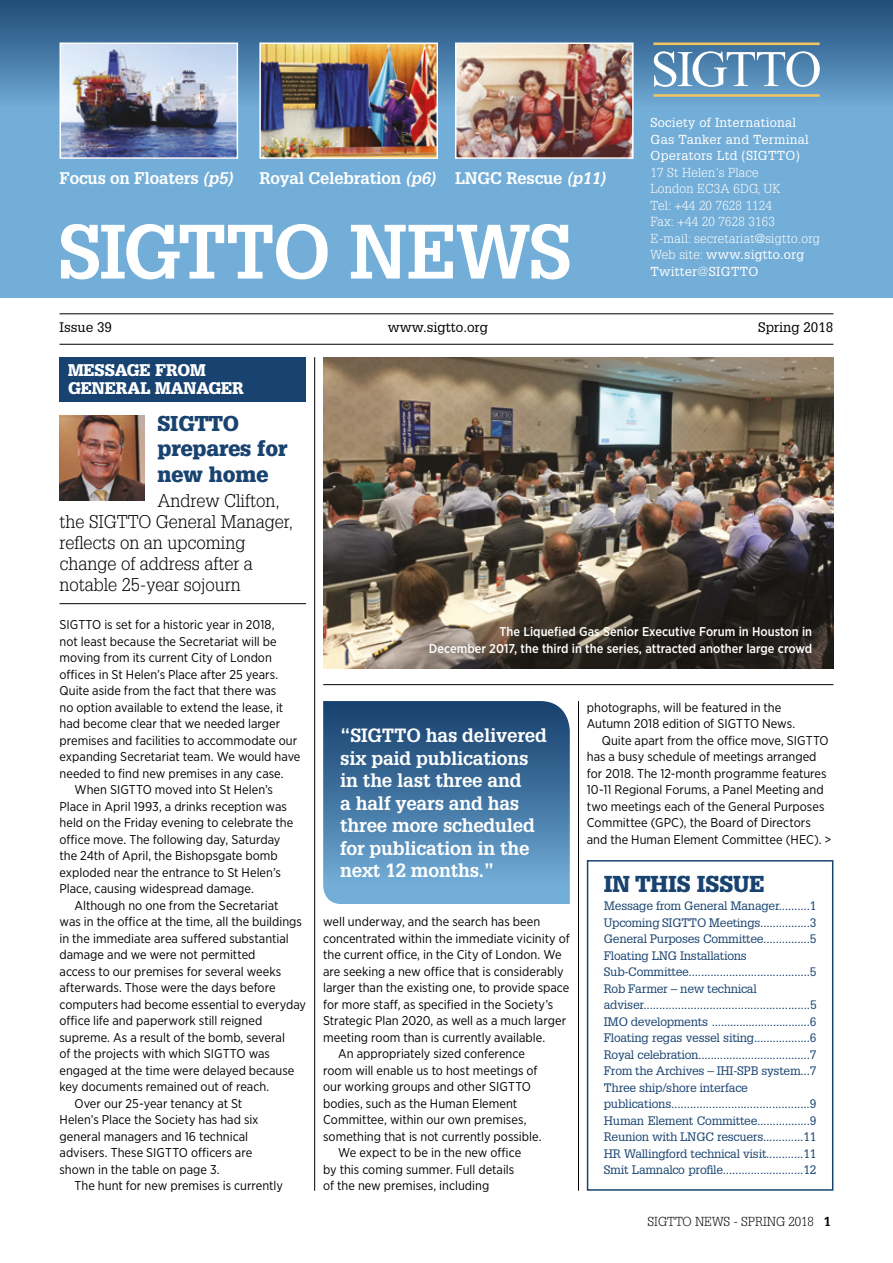
<style>
.page{position:relative;width:893px;height:1263px;background:#fff}
.page>*{position:absolute;margin:0;border:0;box-sizing:border-box;transform-origin:0 0}
.t1{font:700 75px "Glypha";letter-spacing:-.025em;color:#fff}
.t2{font:51.3px "Mongolian Baiti";letter-spacing:-.05em;color:#fff}
.t3{font:900 22.5px "Glypha";color:#184370}
.t4{font:900 21px/25.5px "Glypha";color:#184370}
.t5{font:700 18.75px/22.5px "Glypha";letter-spacing:-.01em;color:#fff}
.t6{font:300 18px/21px "Glypha";color:#000}
.t7{font:700 16.5px "Glypha";letter-spacing:-.01em;color:#fff}
.t8{font:900 16.5px/18px "Glypha";color:#fff}
.t9{font:13.5px "Glypha";color:#000}
.t10{font:12.75px "Gotham Narrow";color:#000}
.t11{font:300 12.75px/16.5px "Glypha";letter-spacing:.02em;color:#fff}
.t12{font:500 12.75px/16.5px "Gotham Narrow";color:#fff;text-align:right}
.t13{font:12.75px/16.5px "Glypha";letter-spacing:.02em;color:#fff}
.t14{font:300 12.75px "Glypha";color:#000}
.t15{font:12px/16.5px "Glypha";letter-spacing:-.02em;color:#184370}
.s1{font-style:italic}
.s2{font-weight:400}
.s3{font-weight:700}
</style>
<div class="page">
<svg style="left:0;top:0;width:893px;height:298px;background:#639bc5"></svg>
<svg style="left:323px;top:701px;width:247px;height:203px;background:#4779a5"></svg>
<img style="left:323px;top:357px;width:510px;height:312px">
<div style="left:587px;top:860px;width:246px;height:331px;border:2px solid #184370"></div>
<hr style="left:314px;top:357px;width:1px;height:834px;background:#000">
<hr style="left:578px;top:701px;width:1px;height:490px;background:#000">
<hr style="left:60px;top:344px;width:773px;height:1px;background:#000">
<hr style="left:60px;top:314px;width:773px;height:1px;background:#000">
<hr style="left:60px;top:603px;width:246px;height:1px;background:#000">
<div style="left:60px;top:357px;width:246px;height:45px;background:#184370"></div>
<hr style="left:653px;top:43px;width:167px;height:2px;background:#f1c55f">
<hr style="left:653px;top:94px;width:167px;height:3px;background:#f1c55f">
<img style="left:60px;top:415px;width:85px;height:85px">
<img style="left:262px;top:46px;width:173px;height:110px">
<div style="left:259px;top:43px;width:179px;height:116px;border:2px solid #fff"></div>
<img style="left:63px;top:46px;width:172px;height:110px">
<div style="left:60px;top:43px;width:178px;height:116px;border:2px solid #fff"></div>
<img style="left:458px;top:46px;width:173px;height:110px">
<div style="left:455px;top:43px;width:179px;height:116px;border:2px solid #fff"></div>
<hr style="left:323px;top:684px;width:510px;height:1px;background:#000">
<p class="t7" style="left:60px;top:168px;width:175px">Focus on Floaters <span class="s1">(p5)</span></p>
<p class="t7" style="left:259px;top:168px;width:348px">Royal Celebration <span class="s1">(p6)</span> LNGC Rescue <span class="s1">(p11)</span></p>
<h1 class="t1" style="left:58px;top:205px;width:515px">SIGTTO NEWS</h1>
<h2 class="t2" style="left:651px;top:42px;width:173px">SIGTTO</h2>
<p class="t13" style="left:651px;top:114px;width:160px">Society of International<br>Gas Tanker and Terminal<br>Operators Ltd (SIGTTO)</p>
<p class="t11" style="left:651px;top:164px;width:171px">17 St Helen’s Place<br>London EC3A 6DG, UK<br>Tel: +44 20 7628 1124<br>Fax: +44 20 7628 3163<br>E-mail: secretariat@sigtto.org<br>Web site: <span class="s2">www.sigtto.org<br>Twitter@SIGTTO</span></p>
<p class="t9" style="left:60px;top:319px;width:54px">Issue 39</p>
<p class="t9" style="left:388px;top:319px;width:102px">www.sigtto.org</p>
<p class="t9" style="left:758px;top:319px;width:77px">Spring 2018</p>
<p class="t8" style="left:68px;top:361px;width:178px">MESSAGE FROM<br>GENERAL MANAGER</p>
<h3 class="t4" style="left:157px;top:410px;width:132px">SIGTTO prepares for new home</h3>
<h3 class="t6" style="left:60px;top:491px;width:235px;text-indent:98px">Andrew Clifton, the SIGTTO General Manager, reflects on an upcoming change of address after a notable 25-year sojourn</h3>
<p class="t10" style="left:60px;top:617px;width:217px">SIGTTO is set for a historic year in 2018,</p>
<p class="t10" style="left:60px;top:633px;width:219px">not least because the Secretariat will be</p>
<p class="t10" style="left:60px;top:650px;width:214px">moving from its current City of London</p>
<p class="t10" style="left:60px;top:666px;width:220px">offices in St Helen’s Place after 25 years.</p>
<p class="t10" style="left:60px;top:683px;width:218px">Quite aside from the fact that there was</p>
<p class="t10" style="left:60px;top:699px;width:225px">no option available to extend the lease, it</p>
<p class="t10" style="left:60px;top:716px;width:222px">had become clear that we needed larger</p>
<p class="t10" style="left:60px;top:732px;width:239px">premises and facilities to accommodate our</p>
<p class="t10" style="left:60px;top:749px;width:242px">expanding Secretariat team. We would have</p>
<p class="t10" style="left:60px;top:765px;width:226px">needed to find new premises in any case.</p>
<p class="t10" style="left:75px;top:782px;width:200px">When SIGTTO moved into St Helen’s</p>
<p class="t10" style="left:60px;top:798px;width:229px">Place in April 1993, a drinks reception was</p>
<p class="t10" style="left:60px;top:815px;width:235px">held on the Friday evening to celebrate the</p>
<p class="t10" style="left:60px;top:831px;width:222px">office move. The following day, Saturday</p>
<p class="t10" style="left:60px;top:848px;width:220px">the 24th of April, the Bishopsgate bomb</p>
<p class="t10" style="left:60px;top:864px;width:223px">exploded near the entrance to St Helen’s</p>
<p class="t10" style="left:60px;top:881px;width:196px">Place, causing widespread damage.</p>
<p class="t10" style="left:75px;top:897px;width:205px">Although no one from the Secretariat</p>
<p class="t10" style="left:60px;top:914px;width:244px">was in the office at the time, all the buildings</p>
<p class="t10" style="left:60px;top:930px;width:231px">in the immediate area suffered substantial</p>
<p class="t10" style="left:60px;top:947px;width:197px">damage and we were not permitted</p>
<p class="t10" style="left:60px;top:963px;width:223px">access to our premises for several weeks</p>
<p class="t10" style="left:60px;top:980px;width:218px">afterwards. Those were the days before</p>
<p class="t10" style="left:60px;top:996px;width:248px">computers had become essential to everyday</p>
<p class="t10" style="left:60px;top:1013px;width:204px">office life and paperwork still reigned</p>
<p class="t10" style="left:60px;top:1029px;width:227px">supreme. As a result of the bomb, several</p>
<p class="t10" style="left:60px;top:1046px;width:212px">of the projects with which SIGTTO was</p>
<p class="t10" style="left:60px;top:1062px;width:236px">engaged at the time were delayed because</p>
<p class="t10" style="left:60px;top:1079px;width:211px">key documents remained out of reach.</p>
<p class="t10" style="left:75px;top:1095px;width:169px">Over our 25-year tenancy at St</p>
<p class="t10" style="left:60px;top:1112px;width:201px">Helen’s Place the Society has had six</p>
<p class="t10" style="left:60px;top:1128px;width:190px">general managers and 16 technical</p>
<p class="t10" style="left:60px;top:1145px;width:194px">advisers. These SIGTTO officers are</p>
<p class="t10" style="left:60px;top:1161px;width:162px">shown in the table on page 3.</p>
<p class="t10" style="left:75px;top:1178px;width:210px">The hunt for new premises is currently</p>
<p class="t12" style="left:429px;top:623px;width:385px">The Liquefied Gas Senior Executive Forum in Houston in<br>December 2017, the third in the series, attracted another large crowd</p>
<h3 class="t5" style="left:340px;top:724px;width:208px">“SIGTTO has delivered six paid publications in the last three and<br>a half years and has three more scheduled for publication in the next 12 months.”</h3>
<p class="t10" style="left:323px;top:914px;width:219px">well underway, and the search has been</p>
<p class="t10" style="left:323px;top:930px;width:248px">concentrated within the immediate vicinity of</p>
<p class="t10" style="left:323px;top:947px;width:240px">the current office, in the City of London. We</p>
<p class="t10" style="left:323px;top:963px;width:242px">are seeking a new office that is considerably</p>
<p class="t10" style="left:323px;top:980px;width:248px">larger than the existing one, to provide space</p>
<p class="t10" style="left:323px;top:996px;width:232px">for more staff, as specified in the Society’s</p>
<p class="t10" style="left:323px;top:1013px;width:244px">Strategic Plan 2020, as well as a much larger</p>
<p class="t10" style="left:323px;top:1029px;width:224px">meeting room than is currently available.</p>
<p class="t10" style="left:338px;top:1046px;width:188px">An appropriately sized conference</p>
<p class="t10" style="left:323px;top:1062px;width:216px">room will enable us to host meetings of</p>
<p class="t10" style="left:323px;top:1079px;width:209px">our working groups and other SIGTTO</p>
<p class="t10" style="left:323px;top:1095px;width:196px">bodies, such as the Human Element</p>
<p class="t10" style="left:323px;top:1112px;width:205px">Committee, within our own premises,</p>
<p class="t10" style="left:323px;top:1128px;width:220px">something that is not currently possible.</p>
<p class="t10" style="left:338px;top:1145px;width:185px">We expect to be in the new office</p>
<p class="t10" style="left:323px;top:1161px;width:193px">by this coming summer. Full details</p>
<p class="t10" style="left:323px;top:1178px;width:168px">of the new premises, including</p>
<p class="t10" style="left:587px;top:699px;width:196px">photographs, will be featured in the</p>
<p class="t10" style="left:587px;top:716px;width:210px">Autumn 2018 edition of SIGTTO News.</p>
<p class="t10" style="left:602px;top:732px;width:228px">Quite apart from the office move, SIGTTO</p>
<p class="t10" style="left:587px;top:749px;width:231px">has a busy schedule of meetings arranged</p>
<p class="t10" style="left:587px;top:765px;width:241px">for 2018. The 12-month programme features</p>
<p class="t10" style="left:587px;top:782px;width:238px">10-11 Regional Forums, a Panel Meeting and</p>
<p class="t10" style="left:587px;top:798px;width:239px">two meetings each of the General Purposes</p>
<p class="t10" style="left:587px;top:815px;width:225px">Committee (GPC), the Board of Directors</p>
<p class="t10" style="left:587px;top:831px;width:246px">and the Human Element Committee (HEC). &gt;</p>
<h3 class="t3" style="left:604px;top:870px;width:162px">IN THIS ISSUE</h3>
<p class="t15" style="left:604px;top:897px;width:214px">Message from General Manager..........1<br>Upcoming SIGTTO Meetings................3<br>General Purposes Committee...............5<br>Floating LNG Installations Sub-Committee.......................................5<br>Rob Farmer – new technical adviser.....................................................5<br>IMO developments ................................6<br>Floating regas vessel siting..................6<br>Royal celebration....................................7<br>From the Archives – IHI-SPB system...7<br>Three ship/shore interface publications............................................9<br>Human Element Committee.................9<br>Reunion with LNGC rescuers.............11<br>HR Wallingford technical visit............11<br>Smit Lamnalco profile..........................12</p>
<p class="t14" style="left:648px;top:1215px;width:185px">SIGTTO NEWS - SPRING 2018 <span class="s3">1</span></p>
</div>
